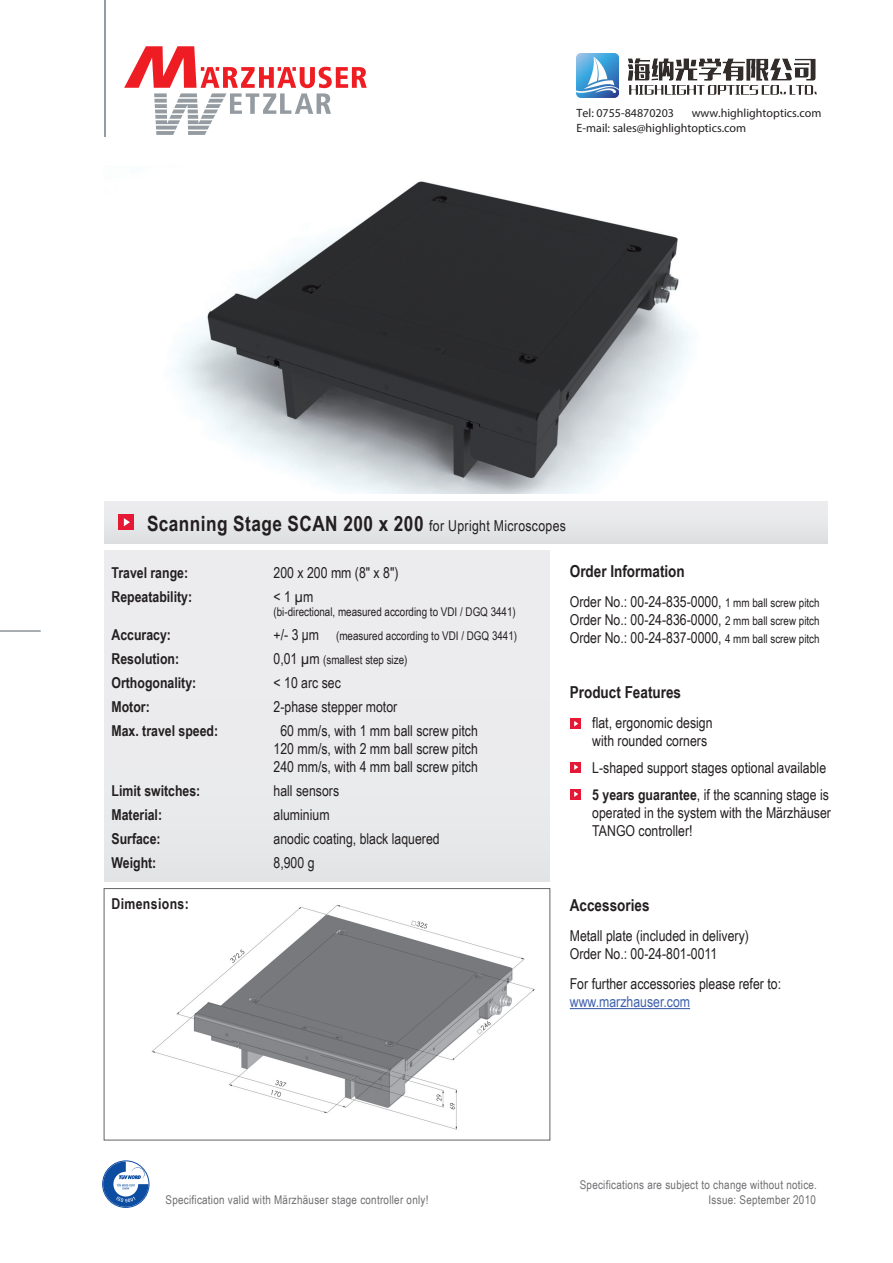
<style>
.page{position:relative;width:893px;height:1263px;background:#fff}
.page>*{position:absolute;margin:0;border:0;box-sizing:border-box;transform-origin:0 0}
.t1{font:700 21px "Arial Narrow";letter-spacing:.02em;color:#231f20}
.t2{font:700 16.5px "Arial Narrow";color:#231f20}
.t3{font:15px/18px "Arial Narrow";color:#231f20}
.t4{font:700 15px "Arial Narrow";color:#231f20}
.t5{font:15px "Arial Narrow";color:#3f61ad}
.t6{font:700 15px "Arial Narrow";letter-spacing:.025em;color:#231f20}
.t7{font:12px "Arial Narrow";letter-spacing:.025em;color:#6c6d70}
.t8{font:12px "Arial Narrow";color:#231f20}
.t9{font:12px/14.4px "Myriad Pro";color:#231f20}
.s1{font-weight:400;font-size:15px}
.s2{font-size:15px}
.s3{font-size:12px}
.s4{font-weight:700}
</style>
<div class="page">
<img style="left:151px;top:905px;width:384px;height:225px">
<hr style="left:0;top:630px;width:41px;height:2px;background:#8a9297">
<hr style="left:104px;top:0;width:1px;height:136px;background:#959ca1">
<div style="left:104px;top:551px;width:446px;height:331px;background:#ebebed"></div>
<div style="left:104px;top:501px;width:723px;height:43px;background:#e7e8e9"></div>
<div style="left:119px;top:514px;width:15px;height:16px;background:#e51836"></div>
<svg style="left:124px;top:518px;width:6px;height:8px"></svg>
<svg style="left:124px;top:46px;width:243px;height:89px"></svg>
<img style="left:172px;top:181px;width:522px;height:312px">
<div style="left:570px;top:718px;width:11px;height:11px;background:#e51836"></div>
<svg style="left:574px;top:721px;width:4px;height:6px"></svg>
<div style="left:104px;top:888px;width:446px;height:252px;border:1px solid #636366"></div>
<div style="left:570px;top:762px;width:11px;height:11px;background:#e51836"></div>
<svg style="left:574px;top:764px;width:4px;height:6px"></svg>
<div style="left:570px;top:789px;width:11px;height:11px;background:#e51836"></div>
<svg style="left:574px;top:791px;width:4px;height:6px"></svg>
<hr style="left:570px;top:1008px;width:120px;height:1px;background:#3f61ad">
<svg style="left:103px;top:1161px;width:45px;height:46px"></svg>
<div style="left:103px;top:1161px;width:46px;height:47px;border:1px solid #0d4da1;border-radius:50%"></div>
<img style="left:577px;top:53px;width:240px;height:45px">
<p class="t9" style="left:577px;top:106px;width:99px">Tel: 0755-84870203</p>
<p class="t9" style="left:577px;top:106px;width:246px;text-indent:115px">www.highlightoptics.com<br>E-mail: sales@highlightoptics.com</p>
<h1 class="t1" style="left:147px;top:511px;width:420px">Scanning Stage SCAN 200 x 200 <span class="s1">for Upright Microscopes</span></h1>
<p class="t4" style="left:112px;top:564px;width:78px">Travel range:</p>
<p class="t3" style="left:274px;top:563px;width:126px">200 x 200 mm (8" x 8")</p>
<p class="t4" style="left:112px;top:588px;width:82px">Repeatability:</p>
<p class="t3" style="left:274px;top:587px;width:41px">&lt; 1 μm</p>
<p class="t8" style="left:274px;top:605px;width:244px">(bi-directional, measured according to VDI / DGQ 3441)</p>
<p class="t4" style="left:112px;top:626px;width:61px">Accuracy:</p>
<p class="t8" style="left:274px;top:629px;width:245px"><span class="s2">+/- 3 μm</span> (measured according to VDI / DGQ 3441)</p>
<p class="t4" style="left:112px;top:650px;width:69px">Resolution:</p>
<p class="t8" style="left:274px;top:653px;width:135px"><span class="s2">0,01 μm</span> (smallest step size)</p>
<p class="t4" style="left:112px;top:674px;width:86px">Orthogonality:</p>
<p class="t3" style="left:274px;top:674px;width:69px">&lt; 10 arc sec</p>
<p class="t4" style="left:112px;top:698px;width:40px">Motor:</p>
<p class="t3" style="left:274px;top:698px;width:125px">2-phase stepper motor</p>
<p class="t4" style="left:112px;top:722px;width:108px">Max. travel speed:</p>
<p class="t3" style="left:274px;top:722px;width:206px;text-align:center">60 mm/s, with 1 mm ball screw pitch<br>120 mm/s, with 2 mm ball screw pitch<br>240 mm/s, with 4 mm ball screw pitch</p>
<p class="t4" style="left:112px;top:782px;width:90px">Limit switches:</p>
<p class="t3" style="left:274px;top:782px;width:67px">hall sensors</p>
<p class="t4" style="left:112px;top:806px;width:52px">Material:</p>
<p class="t3" style="left:274px;top:806px;width:58px">aluminium</p>
<p class="t4" style="left:112px;top:830px;width:51px">Surface:</p>
<p class="t3" style="left:274px;top:830px;width:168px">anodic coating, black laquered</p>
<p class="t4" style="left:112px;top:854px;width:46px">Weight:</p>
<p class="t3" style="left:274px;top:854px;width:43px">8,900 g</p>
<p class="t6" style="left:112px;top:895px;width:79px">Dimensions:</p>
<p class="t2" style="left:570px;top:561px;width:117px">Order Information</p>
<p class="t3" style="left:570px;top:592px;width:251px;text-align:justify">Order No.: 00-24-835-0000, <span class="s3">1 mm ball screw pitch </span>Order No.: 00-24-836-0000, <span class="s3">2 mm ball screw pitch </span>Order No.: 00-24-837-0000, <span class="s3">4 mm ball screw pitch</span></p>
<p class="t2" style="left:570px;top:683px;width:113px">Product Features</p>
<p class="t3" style="left:592px;top:714px;width:122px">flat, ergonomic design with rounded corners</p>
<p class="t3" style="left:592px;top:754px;width:238px;line-height:27px">L-shaped support stages optional available<br><span class="s4">5 years guarantee</span>, if the scanning stage is</p>
<p class="t3" style="left:592px;top:804px;width:240px">operated in the system with the Märzhäuser<br>TANGO controller!</p>
<p class="t2" style="left:570px;top:896px;width:81px">Accessories</p>
<p class="t3" style="left:570px;top:927px;width:181px">Metall plate (included in delivery)<br>Order No.: 00-24-801-0011</p>
<p class="t3" style="left:570px;top:975px;width:213px">For further accessories please refer to:</p>
<p class="t5" style="left:570px;top:993px;width:122px">www.marzhauser.com</p>
<p class="t7" style="left:580px;top:1178px;width:239px">Specifications are subject to change without notice.</p>
<p class="t7" style="left:166px;top:1192px;width:264px">Specification valid with Märzhäuser stage controller only!</p>
<p class="t7" style="left:708px;top:1192px;width:109px">Issue: September 2010</p>
</div>
